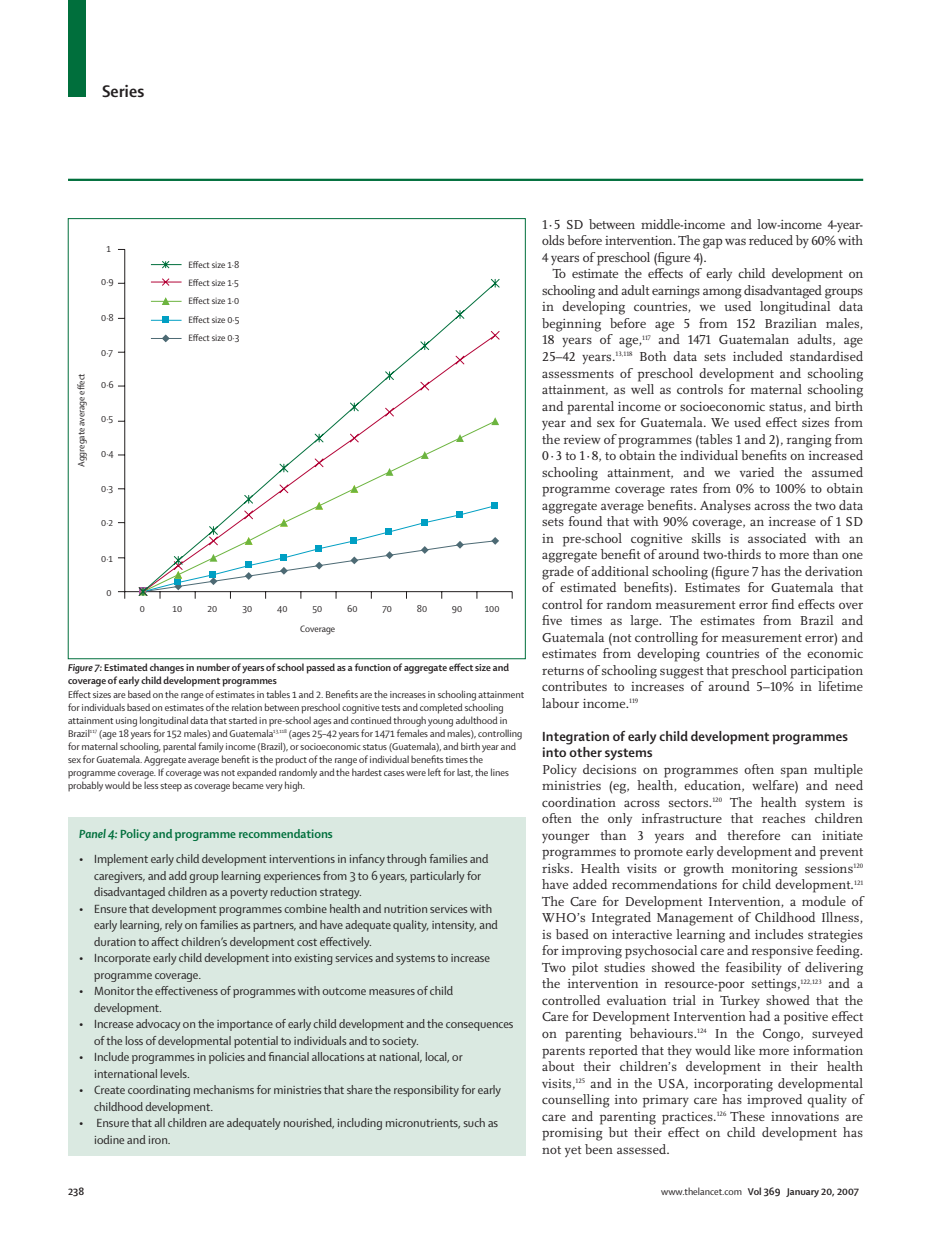
<style>
.page{position:relative;width:944px;height:1251px;background:#fff}
.page>*{position:absolute;margin:0;border:0;box-sizing:border-box;transform-origin:0 0}
.t1{font:700 18px "Shaker 2 Lancet";color:#231f20}
.t2{font:700 14.25px/16.5px "Shaker 2 Lancet";letter-spacing:.01em;color:#231f20}
.t3{font:13.5px/16.5px "Scala Lancet Pro";letter-spacing:.01em;color:#231f20;text-align:justify}
.t4{font:12.75px/16.5px "Shaker 2 Lancet";color:#231f20}
.t5{font:700 12.75px "Shaker 2 Lancet";color:#006f3c}
.t6{font:10.5px/13.2px "Shaker 2 Lancet";color:#231f20}
.t7{font:700 10.5px/13.2px "Shaker 2 Lancet";color:#231f20}
.t8{font:9.9px/18.3px "Shaker 2 Lancet";color:#231f20;text-align:justify}
.s1{font-style:italic}
.s2{font-weight:400}
</style>
<div class="page">
<div style="left:68px;top:0;width:17px;height:97px;background:#006f3c"></div>
<hr style="left:68px;top:179px;width:795px;height:2px;background:#006f3c">
<hr style="left:124px;top:249px;width:1px;height:342px;background:#231f20">
<hr style="left:125px;top:591px;width:387px;height:1px;background:#231f20">
<svg style="left:118px;top:591px;width:7px;height:7px"></svg>
<svg style="left:150px;top:261px;width:32px;height:8px"></svg>
<svg style="left:138px;top:278px;width:362px;height:318px"></svg>
<div style="left:68px;top:816px;width:457px;height:338px;background:#dae9e1"></div>
<h1 class="t1" style="left:102px;top:79px;width:44px">Series</h1>
<p class="t8" style="left:72px;top:467px;width:95px;rotate:-90deg">Aggregate average effect</p>
<p class="t8" style="left:107px;top:239px;width:6px">1</p>
<p class="t8" style="left:101px;top:272px;width:14px">0·9</p>
<p class="t8" style="left:101px;top:308px;width:14px">0·8</p>
<p class="t8" style="left:101px;top:342px;width:13px">0·7</p>
<p class="t8" style="left:101px;top:375px;width:14px">0·6</p>
<p class="t8" style="left:101px;top:409px;width:14px">0·5</p>
<p class="t8" style="left:101px;top:444px;width:14px">0·4</p>
<p class="t8" style="left:101px;top:479px;width:13px">0·3</p>
<p class="t8" style="left:101px;top:513px;width:14px">0·2</p>
<p class="t8" style="left:101px;top:548px;width:13px">0·1</p>
<p class="t8" style="left:107px;top:583px;width:7px">0</p>
<p class="t8" style="left:140px;top:598px;width:7px">0</p>
<p class="t8" style="left:188px;top:255px;width:52px">Effect size 1·8<br>Effect size 1·5<br>Effect size 1·0<br>Effect size 0·5<br>Effect size 0·3</p>
<p class="t8" style="left:173px;top:598px;width:11px">10</p>
<p class="t8" style="left:207px;top:598px;width:11px">20</p>
<p class="t8" style="left:242px;top:598px;width:11px">30</p>
<p class="t8" style="left:277px;top:598px;width:12px">40</p>
<p class="t8" style="left:312px;top:598px;width:11px">50</p>
<p class="t8" style="left:347px;top:598px;width:12px">60</p>
<p class="t8" style="left:382px;top:598px;width:11px">70</p>
<p class="t8" style="left:417px;top:598px;width:12px">80</p>
<p class="t8" style="left:452px;top:598px;width:12px">90</p>
<p class="t8" style="left:485px;top:598px;width:16px">100</p>
<p class="t8" style="left:300px;top:619px;width:37px">Coverage</p>
<p class="t7" style="left:68px;top:660px;width:442px"><span class="s1">Figure 7:</span> Estimated changes in number of years of school passed as a function of aggregate effect size and coverage of early child development programmes</p>
<p class="t6" style="left:68px;top:687px;width:458px">Effect sizes are based on the range of estimates in tables 1 and 2. Benefits are the increases in schooling attainment for individuals based on estimates of the relation between preschool cognitive tests and completed schooling attainment using longitudinal data that started in pre-school ages and continued through young adulthood in Brazil<sup>117</sup> (age 18 years for 152 males) and Guatemala<sup>13,118</sup> (ages 25–42 years for 1471 females and males), controlling for maternal schooling, parental family income (Brazil), or socioeconomic status (Guatemala), and birth year and sex for Guatemala. Aggregate average benefit is the product of the range of individual benefits times the programme coverage. If coverage was not expanded randomly and the hardest cases were left for last, the lines probably would be less steep as coverage became very high.</p>
<p class="t5" style="left:79px;top:825px;width:255px"><span class="s1">Panel 4:</span> Policy and programme recommendations</p>
<p class="t4" style="left:94px;top:850px;width:396px;text-indent:-15px">• Implement early child development interventions in infancy through families and caregivers, and add group learning experiences from 3 to 6 years, particularly for disadvantaged children as a poverty reduction strategy.</p>
<p class="t4" style="left:94px;top:899px;width:405px;text-indent:-15px">• Ensure that development programmes combine health and nutrition services with early learning, rely on families as partners, and have adequate quality, intensity, and duration to affect children’s development cost effectively.</p>
<p class="t4" style="left:94px;top:949px;width:397px;text-indent:-15px">• Incorporate early child development into existing services and systems to increase programme coverage.</p>
<p class="t4" style="left:94px;top:982px;width:361px;text-indent:-15px">• Monitor the effectiveness of programmes with outcome measures of child development.</p>
<p class="t4" style="left:94px;top:1015px;width:421px;text-indent:-15px">• Increase advocacy on the importance of early child development and the consequences of the loss of developmental potential to individuals and to society.</p>
<p class="t4" style="left:94px;top:1048px;width:370px;text-indent:-15px">• Include programmes in policies and financial allocations at national, local, or international levels.</p>
<p class="t4" style="left:94px;top:1081px;width:408px;text-indent:-15px">• Create coordinating mechanisms for ministries that share the responsibility for early childhood development.</p>
<p class="t4" style="left:94px;top:1114px;width:406px;text-indent:-15px">• Ensure that all children are adequately nourished, including micronutrients, such as iodine and iron.</p>
<p class="t3" style="left:542px;top:216px;width:323px">1·5 SD between middle-income and low-income 4-year&shy;olds before intervention. The gap was reduced by 60% with 4 years of preschool (figure 4).</p>
<p class="t3" style="left:542px;top:266px;width:323px;text-indent:11px">To estimate the effects of early child development on schooling and adult earnings among disadvantaged groups in developing countries, we used longitudinal data beginning before age 5 from 152 Brazilian males, 18 years of age,<sup>117</sup> and 1471 Guatemalan adults, age 25–42 years.<sup>13,118</sup> Both data sets included standardised assessments of preschool development and schooling attainment, as well as controls for maternal schooling and parental income or socioeconomic status, and birth year and sex for Guatemala. We used effect sizes from the review of programmes (tables 1 and 2), ranging from 0·3 to 1·8, to obtain the individual benefits on increased schooling attainment, and we varied the assumed programme coverage rates from 0% to 100% to obtain aggregate average benefits. Analyses across the two data sets found that with 90% coverage, an increase of 1 SD in pre-school cognitive skills is associated with an aggregate benefit of around two-thirds to more than one grade of additional schooling (figure 7 has the derivation of estimated benefits). Estimates for Guatemala that control for random measurement error find effects over five times as large. The estimates from Brazil and Guatemala (not controlling for measurement error) and estimates from developing countries of the economic returns of schooling suggest that preschool participation contributes to increases of around 5–10% in lifetime labour income.<sup>119</sup></p>
<p class="t2" style="left:542px;top:727px;width:307px">Integration of early child development programmes into other systems</p>
<p class="t3" style="left:542px;top:761px;width:323px">Policy decisions on programmes often span multiple ministries (eg, health, education, welfare) and need coordination across sectors.<sup>120</sup> The health system is often the only infrastructure that reaches children younger than 3 years and therefore can initiate programmes to promote early development and prevent risks. Health visits or growth monitoring sessions<sup>120 </sup>have added recommendations for child development.<sup>121<br></sup>The Care for Development Intervention, a module of WHO’s Integrated Management of Childhood Illness, is based on interactive learning and includes strategies for improving psychosocial care and responsive feeding.<br>Two pilot studies showed the feasibility of delivering the intervention in resource-poor settings,<sup>122,123</sup> and a controlled evaluation trial in Turkey showed that the Care for Development Intervention had a positive effect on parenting behaviours.<sup>124</sup> In the Congo, surveyed parents reported that they would like more information about their children’s development in their health visits,<sup>125</sup> and in the USA, incorporating developmental counselling into primary care has improved quality of care and parenting practices.<sup>126</sup> These innovations are promising but their effect on child development has not yet been assessed.</p>
<p class="t7" style="left:68px;top:1184px;width:18px">238</p>
<p class="t7" style="left:661px;top:1184px;width:199px"><span class="s2">www.thelancet.com</span> Vol 369 January 20, 2007</p>
</div>
